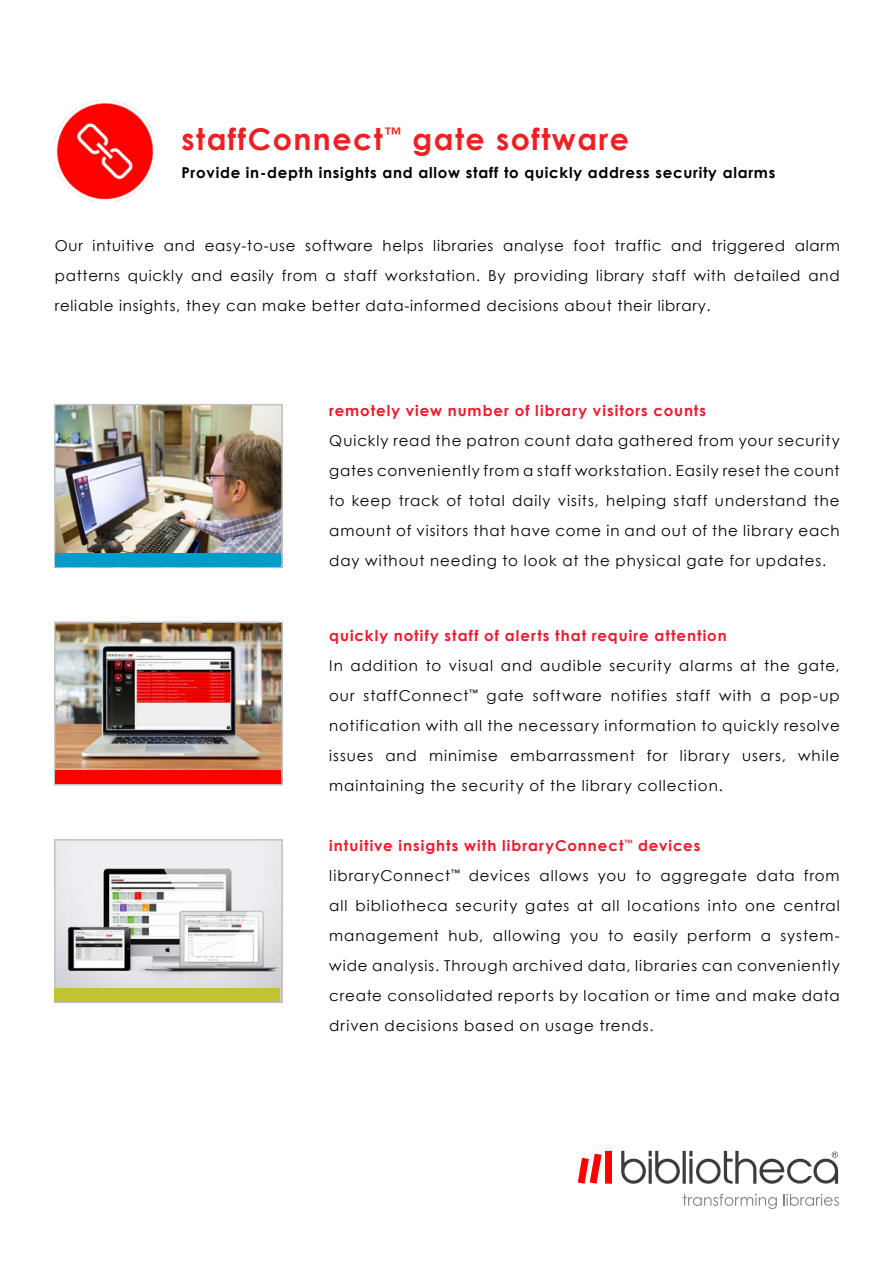
<style>
.page{position:relative;width:893px;height:1263px;background:#fff}
.page>*{position:absolute;margin:0;border:0;box-sizing:border-box;transform-origin:0 0}
.t1{font:700 30px "Century Gothic";letter-spacing:.05em;color:#ed2124}
.t2{font:15px/30px "Century Gothic";letter-spacing:.06em;color:#000;text-align:justify}
.t3{font:700 15px "Century Gothic";letter-spacing:.065em;color:#ed1b2f}
.t4{font:700 15px "Century Gothic";letter-spacing:.05em;color:#000}
.s1{font-weight:700;color:#ed1b2f}
</style>
<div class="page">
<img style="left:57px;top:407px;width:223px;height:146px">
<div style="left:54px;top:404px;width:229px;height:164px;border:2px solid #c2c2c2"></div>
<div style="left:56px;top:553px;width:225px;height:13px;background:#009dcb"></div>
<img style="left:57px;top:624px;width:223px;height:147px">
<div style="left:54px;top:621px;width:229px;height:164px;border:2px solid #c2c2c2"></div>
<img style="left:57px;top:842px;width:223px;height:146px">
<div style="left:54px;top:839px;width:229px;height:164px;border:2px solid #c2c2c2"></div>
<div style="left:56px;top:771px;width:225px;height:13px;background:#f00"></div>
<img style="left:54px;top:100px;width:101px;height:101px">
<svg style="left:683px;top:1194px;width:94px;height:15px"></svg>
<svg style="left:783px;top:1194px;width:56px;height:12px"></svg>
<svg style="left:621px;top:1151px;width:59px;height:33px"></svg>
<hr style="left:683px;top:1151px;width:3px;height:33px;background:#3c3c3b">
<svg style="left:689px;top:1151px;width:149px;height:33px"></svg>
<svg style="left:578px;top:1151px;width:34px;height:33px"></svg>
<div style="left:54px;top:988px;width:226px;height:13px;background:#c0c434"></div>
<h1 class="t1" style="left:181px;top:116px;width:449px">staffConnect<sup>™</sup> gate software</h1>
<p class="t4" style="left:181px;top:161px;width:595px">Provide in-depth insights and allow staff to quickly address security alarms</p>
<p class="t2" style="left:55px;top:231px;width:786px">Our intuitive and easy-to-use software helps libraries analyse foot traffic and triggered alarm patterns quickly and easily from a staff workstation. By providing library staff with detailed and reliable insights, they can make better data-informed decisions about their library.</p>
<p class="t3" style="left:329px;top:399px;width:378px">remotely view number of library visitors counts</p>
<p class="t2" style="left:329px;top:425px;width:512px">Quickly read the patron count data gathered from your security gates conveniently from a staff workstation. Easily reset the count to keep track of total daily visits, helping staff understand the amount of visitors that have come in and out of the library each day without needing to look at the physical gate for updates.</p>
<p class="t3" style="left:329px;top:624px;width:399px">quickly notify staff of alerts that require attention</p>
<p class="t2" style="left:329px;top:650px;width:512px">In addition to visual and audible security alarms at the gate, our staffConnect<sup>™</sup> gate software notifies staff with a pop-up notification with all the necessary information to quickly resolve issues and minimise embarrassment for library users, while maintaining the security of the library collection.</p>
<p class="t2" style="left:329px;top:830px;width:512px;text-align:left"><span class="s1">intuitive insights with libraryConnect</span><sup>™</sup> <span class="s1">devices<br></span>libraryConnect<sup>™</sup> devices allows you to aggregate data from all bibliotheca security gates at all locations into one central management hub, allowing you to easily perform a system&shy;wide analysis. Through archived data, libraries can conveniently create consolidated reports by location or time and make data driven decisions based on usage trends.</p>
</div>
